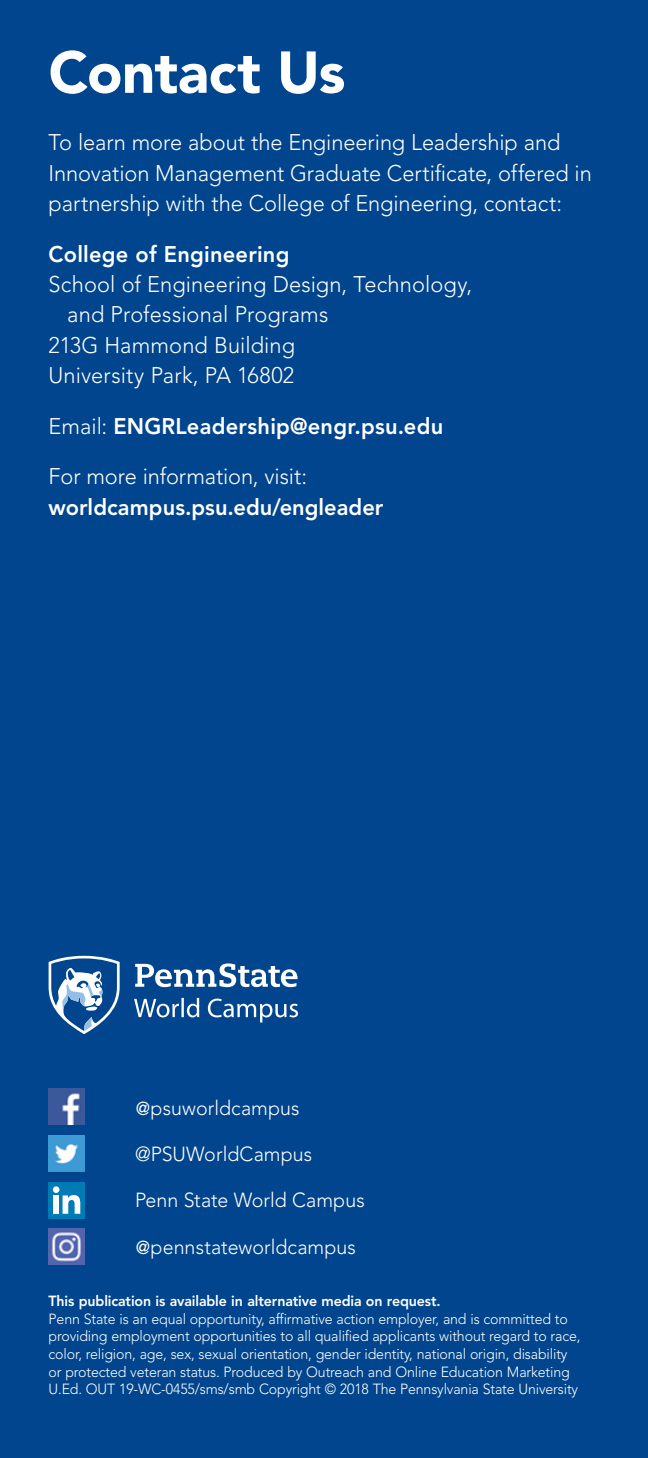
<style>
.page{position:relative;width:648px;height:1458px;background:#00458d}
.page>*{position:absolute;margin:0;border:0;box-sizing:border-box;transform-origin:0 0}
.t1{font:900 58.5px "Avenir LT Std";letter-spacing:-.01em;color:#fff}
.t2{font:300 22.5px/30.4px "Avenir LT Std";color:#fff}
.t3{font:800 22.5px "Avenir LT Std";letter-spacing:.01em;color:#fff}
.t4{font:300 20.25px "Avenir LT Std";letter-spacing:.005em;color:#fff}
.t5{font:300 14.62px/17.6px "Avenir LT Std";letter-spacing:-.01em;color:#fff}
.t6{font:800 14.62px "Avenir LT Std";letter-spacing:-.01em;color:#fff}
.s1{font-weight:300}
.s2{font-family:"Serifa Std";font-weight:400;font-style:italic}
</style>
<div class="page">
<svg style="left:135px;top:963px;width:163px;height:24px"></svg>
<svg style="left:208px;top:999px;width:90px;height:24px"></svg>
<svg style="left:134px;top:998px;width:65px;height:19px"></svg>
<svg style="left:49px;top:956px;width:71px;height:78px"></svg>
<img style="left:49px;top:1089px;width:36px;height:36px">
<div style="left:49px;top:1182px;width:36px;height:36px;background:#007bb6;border-radius:3px"></div>
<div style="left:53px;top:1186px;width:6px;height:7px;background:#fff;border-radius:50%"></div>
<div style="left:53px;top:1195px;width:6px;height:19px;background:#fff"></div>
<svg style="left:63px;top:1195px;width:17px;height:19px"></svg>
<img style="left:49px;top:1135px;width:36px;height:36px">
<img style="left:49px;top:1229px;width:36px;height:36px">
<h1 class="t1" style="left:49px;top:37px;width:298px">Contact Us</h1>
<p class="t2" style="left:49px;top:127px;width:545px">To learn more about the Engineering Leadership and<br>Innovation Management Graduate Certifcate, offered in partnership with the College of Engineering, contact:</p>
<p class="t3" style="left:49px;top:240px;width:242px">College of Engineering</p>
<p class="t2" style="left:49px;top:269px;width:425px">School of Engineering Design, Technology,</p>
<p class="t2" style="left:49px;top:299px;width:281px;text-indent:19px">and Professional Programs<br>213G Hammond Building<br>University Park, PA 16802</p>
<p class="t3" style="left:49px;top:413px;width:396px"><span class="s1">Email:</span> ENGRLeadership@engr.psu.edu</p>
<p class="t2" style="left:49px;top:461px;width:260px">For more information, visit:</p>
<p class="t3" style="left:49px;top:494px;width:336px">worldcampus.psu.edu/engleader</p>
<p class="t4" style="left:135px;top:1096px;width:166px"><span class="s2">@</span>psuworldcampus</p>
<p class="t4" style="left:135px;top:1142px;width:179px">@PSUWorldCampus</p>
<p class="t4" style="left:135px;top:1189px;width:231px">Penn State World Campus</p>
<p class="t4" style="left:135px;top:1235px;width:222px"><span class="s2">@</span>pennstateworldcampus</p>
<p class="t6" style="left:49px;top:1293px;width:394px">This publication is available in alternative media on request.</p>
<p class="t5" style="left:49px;top:1310px;width:533px">Penn State is an equal opportunity, affirmative action employer, and is committed to providing employment opportunities to all qualified applicants without regard to race, color, religion, age, sex, sexual orientation, gender identity, national origin, disability or protected veteran status. Produced by Outreach and Online Education Marketing U.Ed. OUT 19-WC-0455/sms/smb Copyright © 2018 The Pennsylvania State University</p>
</div>
